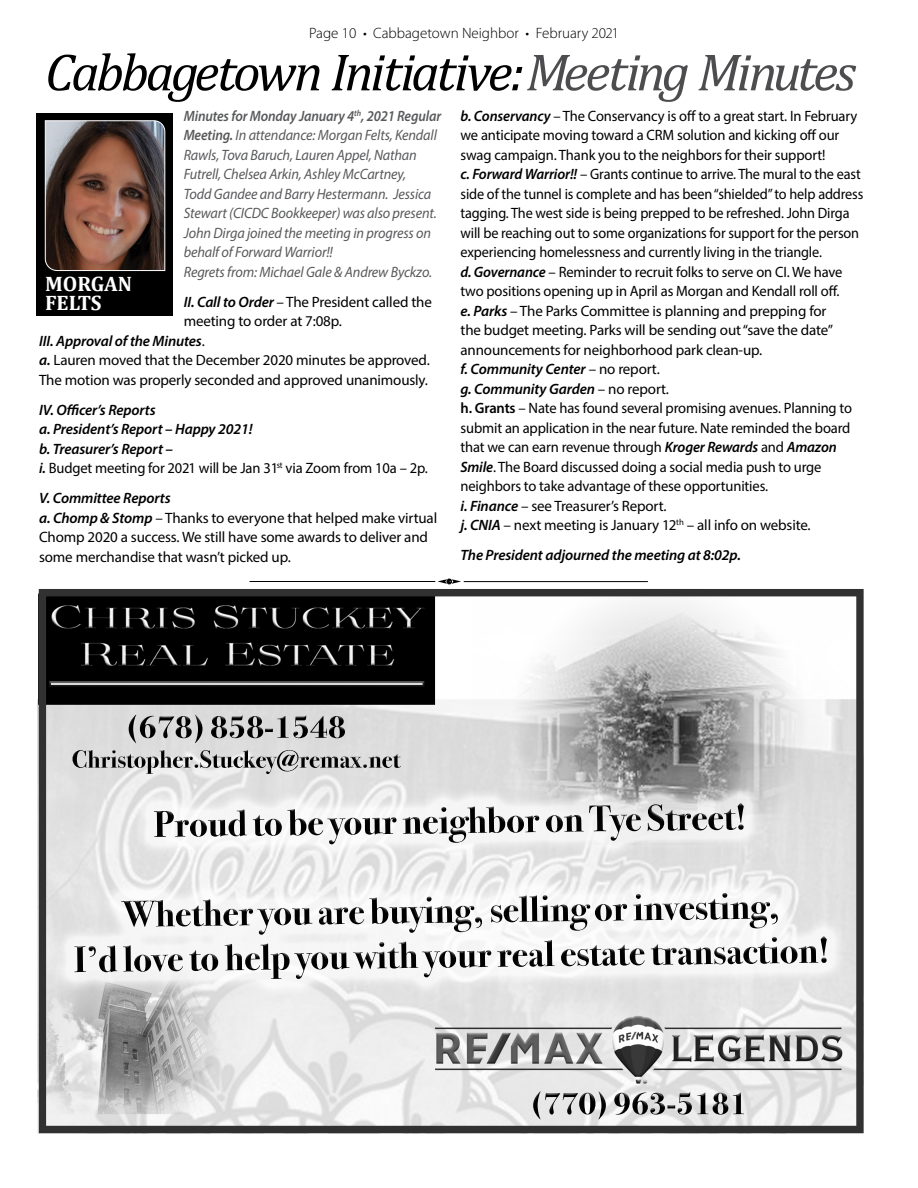
<style>
.page{position:relative;width:918px;height:1188px;background:#fff}
.page>*{position:absolute;margin:0;border:0;box-sizing:border-box;transform-origin:0 0}
.t1{font:italic 52.95px "Cambria";letter-spacing:-.06em;color:#000}
.t2{font:700 21px/19.5px "Cambria";color:#fff}
.t3{font:15px/19.5px "Myriad Pro";letter-spacing:-.01em;color:#000}
.t4{font:italic 15px/19.5px "Myriad Pro";letter-spacing:-.01em;color:#58595b;scale:.95 1}
.t5{font:italic 600 15px/19.5px "Myriad Pro";letter-spacing:-.01em;color:#000}
.t6{font:300 15px "Myriad Pro";color:#000}
.s1{color:#4d4d4f}
.s2{font-weight:600}
.s3{font-weight:600;font-style:italic}
.s4{font-weight:400;font-style:normal}
</style>
<div class="page">
<img style="left:39px;top:589px;width:825px;height:544px">
<svg style="left:438px;top:579px;width:23px;height:5px"></svg>
<hr style="left:250px;top:581px;width:185px;height:1px;background:#000">
<hr style="left:464px;top:581px;width:184px;height:1px;background:#000">
<div style="left:37px;top:113px;width:136px;height:203px;background:#000"></div>
<svg style="left:45px;top:120px;width:121px;height:151px"></svg>
<p class="t6" style="left:309px;top:25px;width:312px">Page 10 • Cabbagetown Neighbor • February 2021</p>
<h1 class="t1" style="left:45px;top:35px;width:813px">Cabbagetown Initiative: <span class="s1">Meeting Minutes</span></h1>
<p class="t4" style="left:184px;top:106px;width:273px"><span class="s2">Minutes for Monday January 4</span><sup>th</sup><span class="s2">, 2021 Regular Meeting.</span> In attendance: Morgan Felts, Kendall Rawls, Tova Baruch, Lauren Appel, Nathan Futrell, Chelsea Arkin, Ashley McCartney,<br>Todd Gandee and Barry Hestermann. Jessica Stewart (CICDC Bookkeeper) was also present.<br>John Dirga joined the meeting in progress on behalf of Forward Warrior!!<br>Regrets from: Michael Gale &amp; Andrew Byckzo.</p>
<p class="t3" style="left:184px;top:292px;width:250px"><span class="s3">II. Call to Order</span> – The President called the</p>
<p class="t3" style="left:184px;top:311px;width:160px">meeting to order at 7:08p.</p>
<p class="t5" style="left:39px;top:330px;width:167px">III. Approval of the Minutes<span class="s4">.</span></p>
<p class="t3" style="left:39px;top:350px;width:392px"><span class="s3">a.</span> Lauren moved that the December 2020 minutes be approved.</p>
<p class="t3" style="left:39px;top:370px;width:391px">The motion was properly seconded and approved unanimously.</p>
<p class="t5" style="left:39px;top:399px;width:390px">IV. Officer’s Reports<br>a. President’s Report – Happy 2021!<br>b. Treasurer’s Report –<br>i. <span class="s4">Budget meeting for 2021 will be Jan 31</span><sup>st</sup> <span class="s4">via Zoom from 10a – 2p.</span></p>
<p class="t3" style="left:39px;top:488px;width:400px"><span class="s3">V. Committee Reports<br>a. Chomp &amp; Stomp</span> – Thanks to everyone that helped make virtual Chomp 2020 a success. We still have some awards to deliver and some merchandise that wasn’t picked up.</p>
<h2 class="t2" style="left:45px;top:273px;width:89px">MORGAN<br>FELTS</h2>
<p class="t3" style="left:461px;top:106px;width:404px"><span class="s3">b. Conservancy</span> – The Conservancy is off to a great start. In February we anticipate moving toward a CRM solution and kicking off our swag campaign. Thank you to the neighbors for their support!<br><span class="s3">c. Forward Warrior!!</span> – Grants continue to arrive. The mural to the east side of the tunnel is complete and has been “shielded” to help address tagging. The west side is being prepped to be refreshed. John Dirga will be reaching out to some organizations for support for the person experiencing homelessness and currently living in the triangle.<br><span class="s3">d. Governance</span> – Reminder to recruit folks to serve on CI. We have two positions opening up in April as Morgan and Kendall roll off.<br><span class="s3">e. Parks</span> – The Parks Committee is planning and prepping for<br>the budget meeting. Parks will be sending out “save the date” announcements for neighborhood park clean-up.<br><span class="s3">f. Community Center</span> – no report.<br><span class="s3">g. Community Garden</span> – no report.<br><span class="s2">h. Grants</span> – Nate has found several promising avenues. Planning to submit an application in the near future. Nate reminded the board that we can earn revenue through <span class="s3">Kroger Rewards</span> and <span class="s3">Amazon Smile</span>. The Board discussed doing a social media push to urge neighbors to take advantage of these opportunities.<br><span class="s3">i. Finance</span> – see Treasurer’s Report.<br><span class="s3">j. CNIA</span> – next meeting is January 12<sup>th</sup> – all info on website.</p>
<p class="t5" style="left:461px;top:545px;width:282px">The President adjourned the meeting at 8:02p.</p>
</div>
